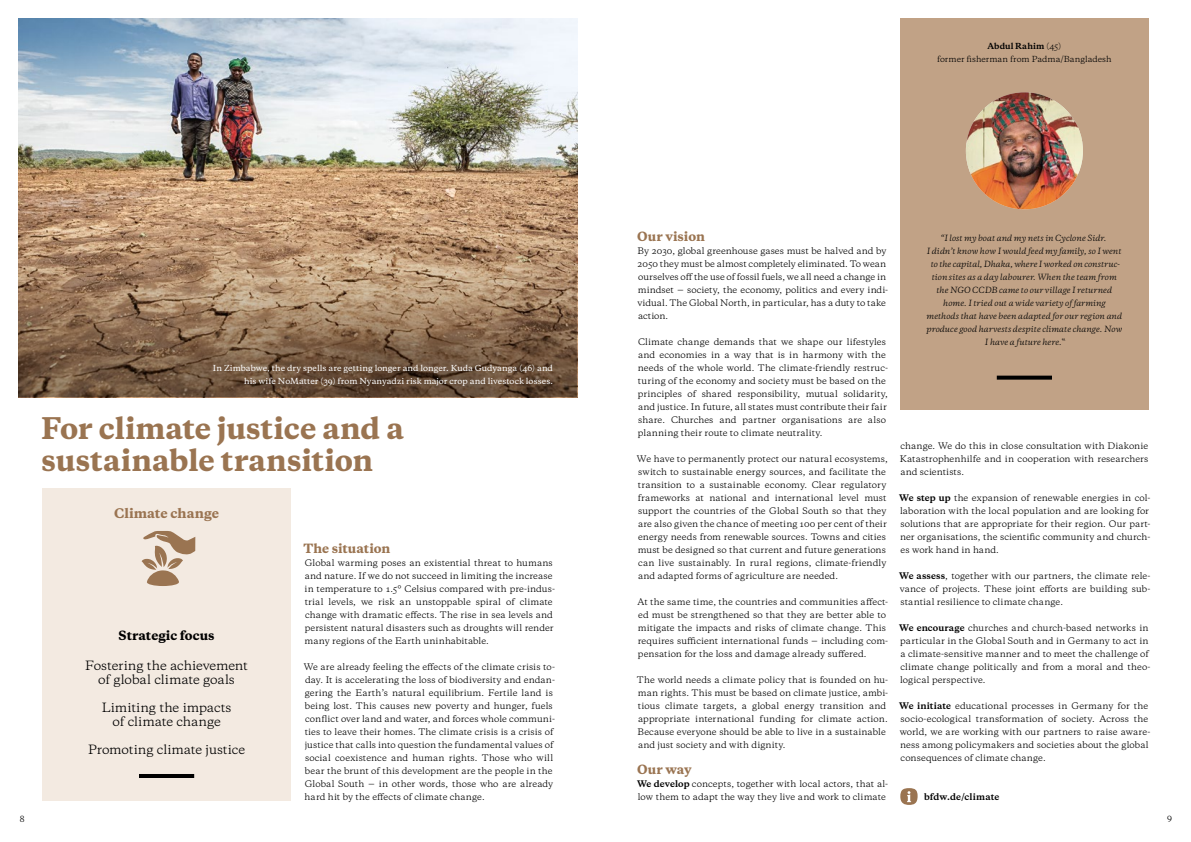
<style>
.page{position:relative;width:1191px;height:842px;background:#fff}
.page>*{position:absolute;margin:0;border:0;box-sizing:border-box;transform-origin:0 0}
.t1{font:800 28px/32px "Galaxie Copernicus";letter-spacing:-.005em;color:#9a7451}
.t2{font:800 12.5px "Galaxie Copernicus";letter-spacing:.005em;color:#9a7451}
.t3{font:12px/14px "Galaxie Copernicus";letter-spacing:-.005em;color:#000;text-align:center}
.t4{font:800 12px "Galaxie Copernicus";color:#9a7451}
.t5{font:800 12px "Galaxie Copernicus";color:#000}
.t6{font:8.5px/13px "Galaxie Copernicus";letter-spacing:.01em;color:#000}
.t7{font:700 8.5px "Galaxie Copernicus";letter-spacing:.02em;color:#000}
.t8{font:italic 8px/13px "Galaxie Copernicus";letter-spacing:.01em;color:#000;text-align:center}
.t9{font:8px "Galaxie Copernicus";color:#000}
.t10{font:500 7.8px/13px "Galaxie Copernicus";letter-spacing:.005em;color:#fff;text-align:right}
.t11{font:7.8px/13px "Galaxie Copernicus";letter-spacing:-.005em;color:#000;text-align:center}
.s1{font-weight:700}
</style>
<div class="page">
<div style="left:900px;top:18px;width:248px;height:392px;background:#c1a286"></div>
<div style="left:43px;top:488px;width:248px;height:312px;background:#f3eae1"></div>
<hr style="left:139px;top:774px;width:55px;height:4px;background:#000">
<svg style="left:142px;top:531px;width:53px;height:55px"></svg>
<svg style="left:996px;top:376px;width:56px;height:4px"></svg>
<img style="left:18px;top:18px;width:559px;height:194px">
<svg style="left:18px;top:212px;width:559px;height:185px;background:#97785b"></svg>
<img style="left:966px;top:92px;width:117px;height:117px;border-radius:58px">
<svg style="left:900px;top:788px;width:17px;height:17px"></svg>
<p class="t10" style="left:213px;top:362px;width:341px">In Zimbabwe, the dry spells are getting longer and longer. Kuda Gudyanga (46) and his wife NoMatter (39) from Nyanyadzi risk major crop and livestock losses.</p>
<h1 class="t1" style="left:41px;top:413px;width:364px">For climate justice and a sustainable transition</h1>
<h2 class="t2" style="left:114px;top:505px;width:106px">Climate change</h2>
<h3 class="t5" style="left:119px;top:628px;width:98px">Strategic focus</h3>
<h3 class="t3" style="left:85px;top:659px;width:164px">Fostering the achievement of global climate goals</h3>
<h3 class="t3" style="left:102px;top:701px;width:131px">Limiting the impacts of climate change</h3>
<h3 class="t3" style="left:88px;top:743px;width:159px">Promoting climate justice</h3>
<h3 class="t4" style="left:303px;top:541px;width:88px">The situation</h3>
<p class="t6" style="left:304px;top:556px;width:252px">Global warming poses an existential threat to humans and nature. If we do not succeed in limiting the increase in temperature to 1.5° Celsius compared with pre-indus&shy;trial levels, we risk an unstoppable spiral of climate change with dramatic effects. The rise in sea levels and persistent natural disasters such as droughts will render many regions of the Earth uninhabitable.</p>
<p class="t6" style="left:304px;top:660px;width:253px">We are already feeling the effects of the climate crisis to&shy;day. It is accelerating the loss of biodiversity and endan&shy;gering the Earth’s natural equilibrium. Fertile land is being lost. This causes new poverty and hunger, fuels conflict over land and water, and forces whole communi&shy;ties to leave their homes. The climate crisis is a crisis of justice that calls into question the fundamental values of social coexistence and human rights. Those who will bear the brunt of this development are the people in the Global South – in other words, those who are already hard hit by the effects of climate change.</p>
<p class="t11" style="left:937px;top:40px;width:176px"><span class="s1">Abdul Rahim</span> (45)<br>former fisherman from Padma/Bangladesh</p>
<h3 class="t4" style="left:637px;top:229px;width:69px">Our vision</h3>
<p class="t6" style="left:637px;top:244px;width:252px">By 2030, global greenhouse gases must be halved and by 2050 they must be almost completely eliminated. To wean ourselves off the use of fossil fuels, we all need a change in mindset – society, the economy, politics and every indi&shy;vidual. The Global North, in particular, has a duty to take action.</p>
<p class="t6" style="left:638px;top:335px;width:252px">Climate change demands that we shape our lifestyles and economies in a way that is in harmony with the needs of the whole world. The climate-friendly restruc&shy;turing of the economy and society must be based on the principles of shared responsibility, mutual solidarity, and justice. In future, all states must contribute their fair share. Churches and partner organisations are also planning their route to climate neutrality.</p>
<p class="t6" style="left:637px;top:452px;width:252px">We have to permanently protect our natural ecosystems, switch to sustainable energy sources, and facilitate the transition to a sustainable economy. Clear regulatory frameworks at national and international level must support the countries of the Global South so that they are also given the chance of meeting 100 per cent of their energy needs from renewable sources. Towns and cities must be designed so that current and future generations can live sustainably. In rural regions, climate-friendly and adapted forms of agriculture are needed.</p>
<p class="t6" style="left:637px;top:595px;width:252px">At the same time, the countries and communities affect&shy;ed must be strengthened so that they are better able to mitigate the impacts and risks of climate change. This requires sufficient international funds – including com&shy;pensation for the loss and damage already suffered.</p>
<p class="t6" style="left:637px;top:673px;width:253px">The world needs a climate policy that is founded on hu&shy;man rights. This must be based on climate justice, ambi&shy;tious climate targets, a global energy transition and appropriate international funding for climate action.<br>Because everyone should be able to live in a sustainable and just society and with dignity.</p>
<h3 class="t4" style="left:637px;top:762px;width:56px">Our way</h3>
<p class="t6" style="left:637px;top:777px;width:253px"><span class="s1">We develop</span> concepts, together with local actors, that al&shy;low them to adapt the way they live and work to climate</p>
<p class="t8" style="left:926px;top:232px;width:197px">“I lost my boat and my nets in Cyclone Sidr.<br>I didn’t know how I would feed my family, so I went to the capital, Dhaka, where I worked on construc&shy;tion sites as a day labourer. When the team from the NGO CCDB came to our village I returned home. I tried out a wide variety of farming methods that have been adapted for our region and produce good harvests despite climate change. Now I have a future here.‟</p>
<p class="t6" style="left:899px;top:439px;width:250px;text-align:justify">change. We do this in close consultation with Diakonie Katastrophenhilfe and in cooperation with researchers and scientists.</p>
<p class="t6" style="left:899px;top:491px;width:253px"><span class="s1">We step up</span> the expansion of renewable energies in col&shy;laboration with the local population and are looking for solutions that are appropriate for their region. Our part&shy;ner organisations, the scientific community and church&shy;es work hand in hand.</p>
<p class="t6" style="left:899px;top:569px;width:253px;text-align:justify"><span class="s1">We assess</span>, together with our partners, the climate rele&shy;vance of projects. These joint efforts are building sub&shy;stantial resilience to climate change.</p>
<p class="t6" style="left:899px;top:621px;width:253px"><span class="s1">We encourage</span> churches and church-based networks in particular in the Global South and in Germany to act in a climate-sensitive manner and to meet the challenge of climate change politically and from a moral and theo&shy;logical perspective.</p>
<p class="t6" style="left:899px;top:699px;width:253px"><span class="s1">We initiate</span> educational processes in Germany for the socio-ecological transformation of society. Across the world, we are working with our partners to raise aware&shy;ness among policymakers and societies about the global consequences of climate change.</p>
<p class="t7" style="left:924px;top:791px;width:77px">bfdw.de/climate</p>
<p class="t9" style="left:20px;top:814px;width:6px">8</p>
<p class="t9" style="left:1167px;top:814px;width:6px">9</p>
</div>
